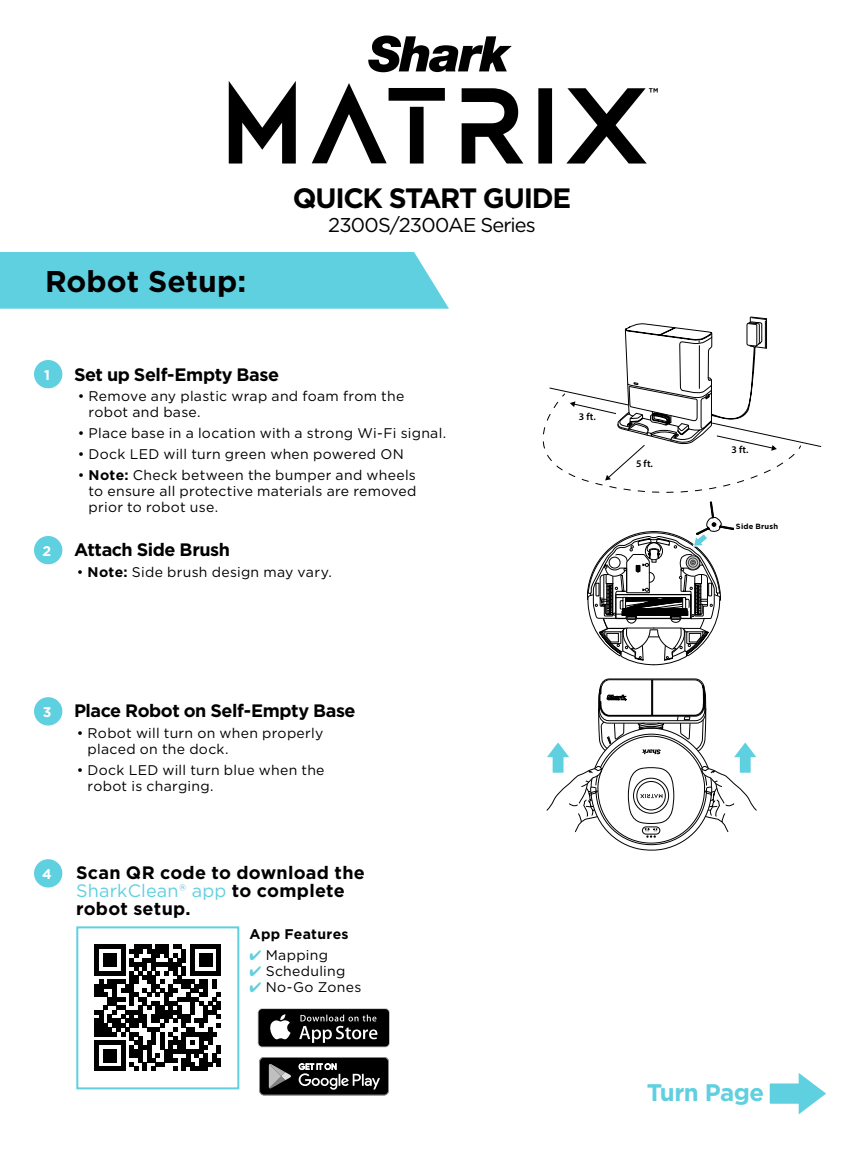
<style>
.page{position:relative;width:864px;height:1152px;background:#fff}
.page>*{position:absolute;margin:0;border:0;box-sizing:border-box;transform-origin:0 0}
.t1{font:700 30px "Gotham";color:#000001}
.t2{font:700 28px "Gotham";letter-spacing:-.045em;color:#000001}
.t3{font:700 24px "Gotham";letter-spacing:-.025em;color:#5fd0df}
.t4{font:700 20.6px "Gotham";letter-spacing:.65em;color:#000001}
.t5{font:20px "Gotham";letter-spacing:-.04em;color:#000001}
.t6{font:700 18px "Gotham";letter-spacing:-.02em;color:#000001}
.t7{font:700 18px/18px "Gotham";letter-spacing:.015em;color:#000001}
.t8{font:14px/16px "Gotham";letter-spacing:.02em;color:#000001}
.t9{font:700 14px "Gotham";letter-spacing:.02em;color:#000001}
.t10{font:700 14px "Gotham";color:#fff}
.t11{font:600 10.2px "Myriad Pro";color:#000001}
.t12{font:700 7.6px "Gotham";letter-spacing:.03em;color:#000001}
.s1{font-weight:700}
.s2{font-weight:400;color:#5fd0df}
.s3{color:#5fd0df}
</style>
<div class="page">
<div style="left:0;top:252px;width:449px;height:57px;background:#5fd0df"></div>
<div style="left:34px;top:536px;width:28px;height:28px;background:#5fd0df;border-radius:50%"></div>
<div style="left:34px;top:360px;width:28px;height:28px;background:#5fd0df;border-radius:50%"></div>
<svg style="left:769px;top:1073px;width:57px;height:41px"></svg>
<svg style="left:543px;top:316px;width:278px;height:177px"></svg>
<svg style="left:546px;top:679px;width:211px;height:171px"></svg>
<div style="left:34px;top:859px;width:28px;height:29px;background:#5fd0df;border-radius:50%"></div>
<svg style="left:95px;top:945px;width:126px;height:126px"></svg>
<div style="left:76px;top:926px;width:163px;height:163px;border:2px solid #5fd0df"></div>
<svg style="left:258px;top:1008px;width:132px;height:39px"></svg>
<div style="left:259px;top:1009px;width:130px;height:38px;background:#000001;border-radius:4px"></div>
<svg style="left:270px;top:1014px;width:21px;height:25px"></svg>
<svg style="left:299px;top:1015px;width:78px;height:28px"></svg>
<svg style="left:259px;top:1057px;width:130px;height:38px;background:#2f2f2f"></svg>
<svg style="left:229px;top:81px;width:67px;height:83px"></svg>
<svg style="left:538px;top:88px;width:14px;height:76px"></svg>
<svg style="left:462px;top:88px;width:61px;height:76px"></svg>
<svg style="left:312px;top:83px;width:133px;height:81px"></svg>
<svg style="left:566px;top:88px;width:81px;height:76px"></svg>
<svg style="left:368px;top:36px;width:144px;height:36px"></svg>
<svg style="left:587px;top:502px;width:147px;height:163px"></svg>
<div style="left:34px;top:697px;width:28px;height:29px;background:#5fd0df;border-radius:50%"></div>
<div style="left:507px;top:63px;width:7px;height:11px;background:#fff"></div>
<h1 class="t1" style="left:45px;top:262px;width:203px">Robot Setup:</h1>
<h2 class="t2" style="left:293px;top:179px;width:280px">QUICK START GUIDE</h2>
<h3 class="t5" style="left:328px;top:212px;width:209px">2300S/2300AE Series</h3>
<p class="t10" style="left:44px;top:366px;width:7px">1</p>
<p class="t6" style="left:74px;top:363px;width:207px">Set up Self-Empty Base</p>
<p class="t8" style="left:89px;top:388px;width:317px;text-indent:-11px">• Remove any plastic wrap and foam from the robot and base.</p>
<p class="t8" style="left:78px;top:425px;width:370px">• Place base in a location with a strong Wi-Fi signal.</p>
<p class="t8" style="left:78px;top:446px;width:328px">• Dock LED will turn green when powered ON</p>
<p class="t8" style="left:89px;top:467px;width:329px;text-align:justify;text-indent:-11px">• <span class="s1">Note:</span> Check between the bumper and wheels to ensure all protective materials are removed prior to robot use.</p>
<h3 class="t4" style="left:372px;top:413px;width:133px">ROBOT</h3>
<p class="t10" style="left:43px;top:542px;width:10px">2</p>
<p class="t6" style="left:74px;top:537px;width:158px">Attach Side Brush</p>
<p class="t8" style="left:77px;top:564px;width:257px">• <span class="s1">Note:</span> Side brush design may vary.</p>
<p class="t11" style="left:579px;top:410px;width:18px">3 ft.</p>
<p class="t9" style="left:649px;top:84px;width:11px">™</p>
<p class="t11" style="left:636px;top:457px;width:18px">5 ft.</p>
<p class="t11" style="left:732px;top:443px;width:18px">3 ft.</p>
<p class="t12" style="left:736px;top:521px;width:44px">Side Brush</p>
<p class="t10" style="left:43px;top:703px;width:10px">3</p>
<p class="t6" style="left:74px;top:699px;width:283px">Place Robot on Self-Empty Base</p>
<p class="t8" style="left:88px;top:724px;width:237px;text-indent:-11px">• Robot will turn on when properly placed on the dock.</p>
<p class="t8" style="left:88px;top:761px;width:238px;text-indent:-11px">• Dock LED will turn blue when the robot is charging.</p>
<p class="t10" style="left:42px;top:865px;width:11px">4</p>
<p class="t7" style="left:76px;top:864px;width:290px">Scan QR code to download the<br><span class="s2">SharkClean® app</span> to complete robot setup.</p>
<p class="t9" style="left:250px;top:924px;width:101px">App Features</p>
<p class="t8" style="left:250px;top:947px;width:80px"><span class="s3">✔</span> Mapping</p>
<p class="t8" style="left:250px;top:963px;width:97px"><span class="s3">✔</span> Scheduling</p>
<p class="t8" style="left:250px;top:979px;width:113px"><span class="s3">✔</span> No-Go Zones</p>
<h3 class="t3" style="left:647px;top:1077px;width:119px">Turn Page</h3>
</div>
